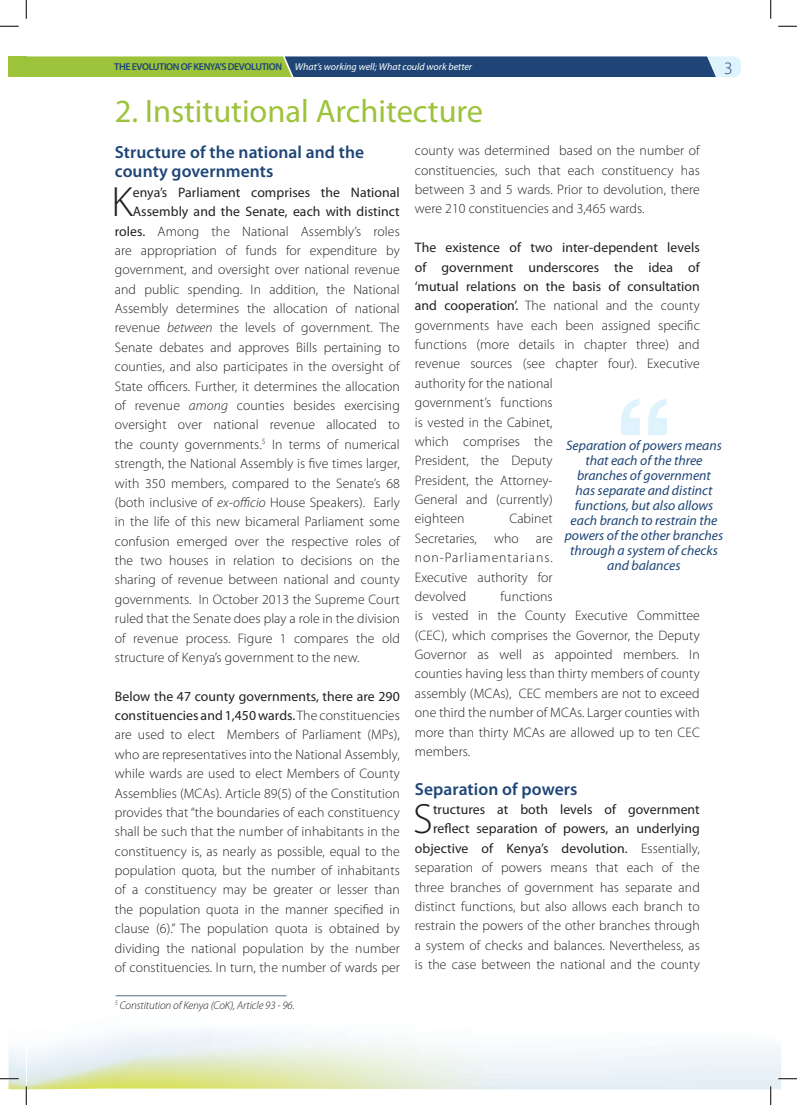
<style>
.page{position:relative;width:797px;height:1105px;background:#fff}
.page>*{position:absolute;margin:0;border:0;box-sizing:border-box;transform-origin:0 0}
.t1{font:300 42.5px "Myriad Pro";color:#231f20}
.t2{font:32.5px "Myriad Pro";color:#9dc33b}
.t3{font:600 17.5px/19.4px "Myriad Pro";letter-spacing:.005em;color:#1e4576}
.t4{font:300 17.5px "Myriad Pro";color:#1e4576}
.t5{font:300 13.75px/19.4px "Myriad Pro";letter-spacing:.005em;color:#231f20;text-align:justify}
.t6{font:italic 13.75px/15px "Myriad Pro";color:#1e4576;text-align:center}
.t7{font:13.75px "Myriad Pro";letter-spacing:.005em;color:#231f20}
.t8{font:italic 300 11.25px "Myriad Pro";letter-spacing:-.01em;color:#231f20}
.t9{font:italic 10px "Myriad Pro";color:#fff}
.t10{font:600 10px "Myriad Pro";letter-spacing:-.04em;color:#1e4576}
.s1{font-weight:400}
.s2{font-style:italic}
</style>
<div class="page">
<svg style="left:27px;top:1030px;width:754px;height:59px"></svg>
<svg style="left:621px;top:398px;width:18px;height:37px"></svg>
<svg style="left:648px;top:398px;width:19px;height:37px"></svg>
<hr style="left:116px;top:995px;width:170px;height:1px;background:#566f7f">
<svg style="left:27px;top:56px;width:714px;height:21px;background:#587d69"></svg>
<div style="left:9px;top:56px;width:18px;height:21px;background:#9dc33b"></div>
<svg style="left:0;top:25px;width:19px;height:2px"></svg>
<svg style="left:778px;top:25px;width:19px;height:2px"></svg>
<svg style="left:778px;top:1078px;width:19px;height:1px"></svg>
<svg style="left:25px;top:0;width:2px;height:19px"></svg>
<svg style="left:0;top:1051px;width:27px;height:54px"></svg>
<svg style="left:770px;top:0;width:1px;height:19px"></svg>
<svg style="left:770px;top:1086px;width:1px;height:19px"></svg>
<p class="t10" style="left:114px;top:61px;width:169px">THE EVOLUTION OF KENYA’S DEVOLUTION</p>
<p class="t9" style="left:295px;top:61px;width:179px">What’s working well; What could work better</p>
<p class="t4" style="left:724px;top:57px;width:10px">3</p>
<h2 class="t2" style="left:115px;top:91px;width:370px">2. Institutional Architecture</h2>
<p class="t3" style="left:115px;top:142px;width:251px">Structure of the national and the county governments</p>
<h1 class="t1" style="left:111px;top:176px;width:23px">K</h1>
<p class="t7" style="left:133px;top:184px;width:268px">enya’s Parliament comprises the National</p>
<p class="t7" style="left:133px;top:203px;width:268px">Assembly and the Senate, each with distinct</p>
<p class="t5" style="left:115px;top:221px;width:286px"><span class="s1">roles.</span> Among the National Assembly’s roles</p>
<p class="t5" style="left:115px;top:241px;width:286px">are appropriation of funds for expenditure by</p>
<p class="t5" style="left:115px;top:260px;width:286px">government, and oversight over national revenue</p>
<p class="t5" style="left:115px;top:279px;width:286px">and public spending. In addition, the National</p>
<p class="t5" style="left:115px;top:299px;width:286px">Assembly determines the allocation of national</p>
<p class="t5" style="left:115px;top:318px;width:286px">revenue <span class="s2">between</span> the levels of government. The</p>
<p class="t5" style="left:115px;top:337px;width:286px">Senate debates and approves Bills pertaining to</p>
<p class="t5" style="left:115px;top:357px;width:286px">counties, and also participates in the oversight of</p>
<p class="t5" style="left:115px;top:376px;width:286px">State officers. Further, it determines the allocation</p>
<p class="t5" style="left:115px;top:396px;width:286px">of revenue <span class="s2">among</span> counties besides exercising</p>
<p class="t5" style="left:115px;top:415px;width:286px">oversight over national revenue allocated to</p>
<p class="t5" style="left:115px;top:434px;width:286px">the county governments.<sup>5</sup> In terms of numerical</p>
<p class="t5" style="left:115px;top:454px;width:286px">strength, the National Assembly is five times larger,</p>
<p class="t5" style="left:115px;top:473px;width:286px">with 350 members, compared to the Senate’s 68</p>
<p class="t5" style="left:115px;top:492px;width:286px">(both inclusive of <span class="s2">ex-officio</span> House Speakers). Early</p>
<p class="t5" style="left:115px;top:512px;width:286px">in the life of this new bicameral Parliament some</p>
<p class="t5" style="left:115px;top:531px;width:286px">confusion emerged over the respective roles of</p>
<p class="t5" style="left:115px;top:551px;width:286px">the two houses in relation to decisions on the</p>
<p class="t5" style="left:115px;top:570px;width:286px">sharing of revenue between national and county</p>
<p class="t5" style="left:115px;top:589px;width:286px">governments. In October 2013 the Supreme Court</p>
<p class="t5" style="left:115px;top:609px;width:286px">ruled that the Senate does play a role in the division</p>
<p class="t5" style="left:115px;top:628px;width:286px">of revenue process. Figure 1 compares the old</p>
<p class="t5" style="left:115px;top:647px;width:246px">structure of Kenya’s government to the new.</p>
<p class="t5" style="left:115px;top:686px;width:286px"><span class="s1">Below the 47 county governments, there are 290 constituencies and 1,450 wards.</span> The constituencies are used to elect Members of Parliament (MPs), who are representatives into the National Assembly, while wards are used to elect Members of County Assemblies (MCAs). Article 89(5) of the Constitution provides that “the boundaries of each constituency shall be such that the number of inhabitants in the constituency is, as nearly as possible, equal to the population quota, but the number of inhabitants of a constituency may be greater or lesser than the population quota in the manner specified in clause (6).” The population quota is obtained by dividing the national population by the number of constituencies. In turn, the number of wards per</p>
<p class="t8" style="left:115px;top:998px;width:181px"><sup>5</sup> Constitution of Kenya (CoK), Article 93 - 96.</p>
<p class="t5" style="left:415px;top:141px;width:286px">county was determined based on the number of constituencies, such that each constituency has between 3 and 5 wards. Prior to devolution, there were 210 constituencies and 3,465 wards.</p>
<p class="t5" style="left:415px;top:238px;width:286px;text-align:left"><span class="s1">The existence of two inter-dependent levels of government underscores the idea of ‘mutual relations on the basis of consultation and cooperation’.</span> The national and the county governments have each been assigned specific functions (more details in chapter three) and revenue sources (see chapter four). Executive authority for the national<br>government’s functions<br>is vested in the Cabinet,<br>which comprises the<br>President, the Deputy<br>President, the Attorney-<br>General and (currently)<br>eighteen</p>
<p class="t6" style="left:564px;top:438px;width:160px">Separation of powers means that each of the three branches of government<br>has separate and distinct functions, but also allows each branch to restrain the powers of the other branches through a system of checks and balances</p>
<p class="t5" style="left:415px;top:509px;width:139px;text-indent:95px">Cabinet Secretaries, who are non-Parliamentarians.<br>Executive authority for devolved</p>
<p class="t5" style="left:415px;top:586px;width:286px;text-align:left;text-indent:86px">functions<br>is vested in the County Executive Committee (CEC), which comprises the Governor, the Deputy Governor as well as appointed members. In counties having less than thirty members of county assembly (MCAs), CEC members are not to exceed one third the number of MCAs. Larger counties with more than thirty MCAs are allowed up to ten CEC members.</p>
<p class="t3" style="left:415px;top:779px;width:164px">Separation of powers</p>
<h1 class="t1" style="left:413px;top:794px;width:21px">S</h1>
<p class="t5" style="left:415px;top:800px;width:286px;text-align:right"><span class="s1">tructures at both levels of government reflect separation of powers, an underlying objective of Kenya’s devolution.</span> Essentially, separation of powers means that each of the three branches of government has separate and distinct functions, but also allows each branch to restrain the powers of the other branches through a system of checks and balances. Nevertheless, as is the case between the national and the county</p>
</div>
